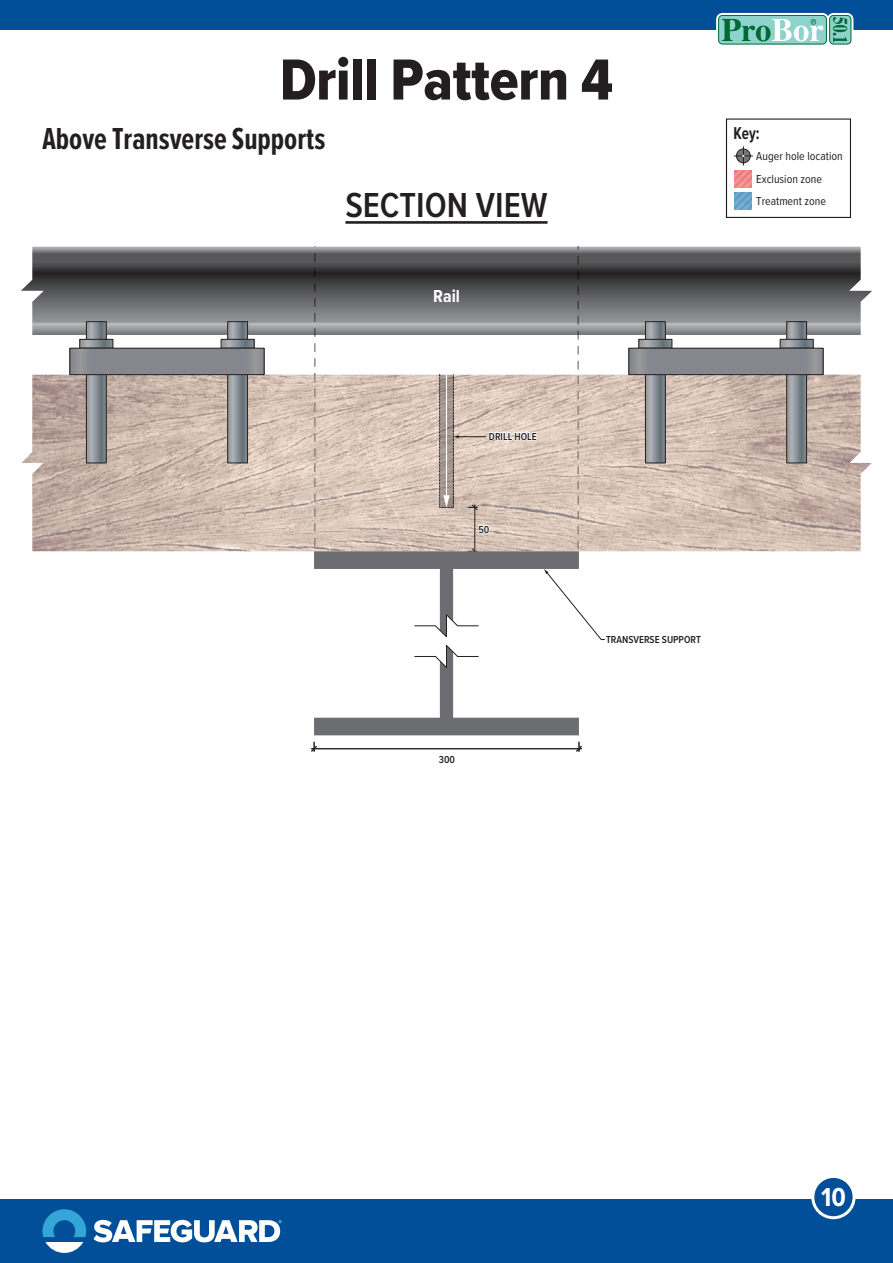
<style>
.page{position:relative;width:893px;height:1263px;background:#fff}
.page>*{position:absolute;margin:0;border:0;box-sizing:border-box;transform-origin:0 0}
.t1{font:60px "Proxima Nova Cond Extrabld";letter-spacing:-.005em;color:#231f20}
.t2{font:600 36px "Proxima Nova Cond";color:#231f20}
.t3{font:700 31.5px "Proxima Nova Ex Cn";color:#231f20}
.t4{font:700 27px "Proxima Nova Cond";color:#fff}
.t5{font:700 18px "Proxima Nova Cond";color:#fff}
.t6{font:700 17.85px "Proxima Nova Cond";color:#231f20;scale:.85 1}
.t7{font:12px/22.4px "Proxima Nova Cond";color:#231f20}
.t8{font:600 10.5px "Proxima Nova Cond";color:#231f20}
</style>
<div class="page">
<div style="left:0;top:1199px;width:893px;height:64px;background:#014e99"></div>
<svg style="left:93px;top:1220px;width:189px;height:22px"></svg>
<svg style="left:43px;top:1209px;width:43px;height:44px"></svg>
<svg style="left:811px;top:1178px;width:45px;height:41px"></svg>
<hr style="left:345px;top:221px;width:203px;height:3px;background:#231f20">
<svg style="left:735px;top:193px;width:17px;height:17px"></svg>
<svg style="left:734px;top:147px;width:19px;height:40px"></svg>
<div style="left:726px;top:118px;width:125px;height:100px;border:1px solid #231f20"></div>
<svg style="left:21px;top:247px;width:851px;height:88px;background:#6a6b6d"></svg>
<svg style="left:314px;top:247px;width:265px;height:128px"></svg>
<img style="left:21px;top:375px;width:851px;height:176px">
<svg style="left:314px;top:375px;width:265px;height:173px;background:#d8c5b8"></svg>
<svg style="left:229px;top:323px;width:17px;height:15px"></svg>
<div style="left:227px;top:321px;width:21px;height:19px;border:1px solid #231f20"></div>
<svg style="left:88px;top:323px;width:17px;height:15px"></svg>
<div style="left:86px;top:321px;width:21px;height:19px;border:1px solid #231f20"></div>
<svg style="left:229px;top:376px;width:17px;height:85px"></svg>
<div style="left:227px;top:374px;width:21px;height:89px;border:1px solid #231f20"></div>
<svg style="left:88px;top:376px;width:17px;height:85px"></svg>
<div style="left:86px;top:374px;width:21px;height:89px;border:1px solid #231f20"></div>
<svg style="left:788px;top:323px;width:17px;height:15px"></svg>
<div style="left:786px;top:321px;width:21px;height:19px;border:1px solid #231f20"></div>
<svg style="left:647px;top:323px;width:17px;height:15px"></svg>
<div style="left:645px;top:321px;width:21px;height:19px;border:1px solid #231f20"></div>
<svg style="left:788px;top:376px;width:17px;height:85px"></svg>
<div style="left:786px;top:374px;width:21px;height:89px;border:1px solid #231f20"></div>
<svg style="left:647px;top:376px;width:17px;height:85px"></svg>
<div style="left:645px;top:374px;width:21px;height:89px;border:1px solid #231f20"></div>
<hr style="left:311px;top:748px;width:271px;height:1px;background:#231f20">
<svg style="left:576px;top:742px;width:6px;height:10px"></svg>
<svg style="left:311px;top:742px;width:6px;height:10px"></svg>
<hr style="left:474px;top:505px;width:1px;height:49px;background:#231f20">
<svg style="left:468px;top:504px;width:10px;height:7px"></svg>
<svg style="left:477px;top:524px;width:13px;height:10px"></svg>
<svg style="left:454px;top:431px;width:84px;height:11px"></svg>
<svg style="left:441px;top:376px;width:11px;height:130px"></svg>
<div style="left:439px;top:374px;width:15px;height:134px;border:1px dashed #231f20"></div>
<hr style="left:446px;top:375px;width:1px;height:122px;background:#fff">
<svg style="left:443px;top:495px;width:7px;height:12px"></svg>
<svg style="left:314px;top:548px;width:388px;height:187px"></svg>
<svg style="left:223px;top:341px;width:30px;height:6px"></svg>
<div style="left:221px;top:339px;width:34px;height:10px;border:1px solid #231f20"></div>
<svg style="left:81px;top:341px;width:30px;height:6px"></svg>
<div style="left:79px;top:339px;width:34px;height:10px;border:1px solid #231f20"></div>
<svg style="left:782px;top:341px;width:30px;height:6px"></svg>
<div style="left:780px;top:339px;width:34px;height:10px;border:1px solid #231f20"></div>
<svg style="left:640px;top:341px;width:30px;height:6px"></svg>
<div style="left:638px;top:339px;width:34px;height:10px;border:1px solid #231f20"></div>
<svg style="left:71px;top:350px;width:191px;height:23px;background:#86888f"></svg>
<div style="left:69px;top:348px;width:195px;height:27px;border:1px solid #231f20"></div>
<svg style="left:630px;top:350px;width:191px;height:23px;background:#86888f"></svg>
<div style="left:628px;top:348px;width:195px;height:27px;border:1px solid #231f20"></div>
<div style="left:0;top:0;width:893px;height:30px;background:#014e99"></div>
<svg style="left:716px;top:13px;width:137px;height:32px;background:#87c4b6"></svg>
<h1 class="t1" style="left:280px;top:35px;width:335px">Drill Pattern 4</h1>
<h3 class="t3" style="left:43px;top:115px;width:284px">Above Transverse Supports</h3>
<h2 class="t2" style="left:345px;top:179px;width:204px">SECTION VIEW</h2>
<h3 class="t5" style="left:433px;top:283px;width:28px">Rail</h3>
<h3 class="t6" style="left:733px;top:120px;width:32px">Key:</h3>
<p class="t7" style="left:756px;top:144px;width:88px">Auger hole location<br>Exclusion zone<br>Treatment zone</p>
<p class="t8" style="left:489px;top:428px;width:49px">DRILL HOLE</p>
<p class="t8" style="left:478px;top:521px;width:12px">50</p>
<p class="t8" style="left:439px;top:752px;width:18px">300</p>
<p class="t8" style="left:606px;top:632px;width:96px">TRANSVERSE SUPPORT</p>
<h3 class="t4" style="left:821px;top:1177px;width:26px">10</h3>
</div>
